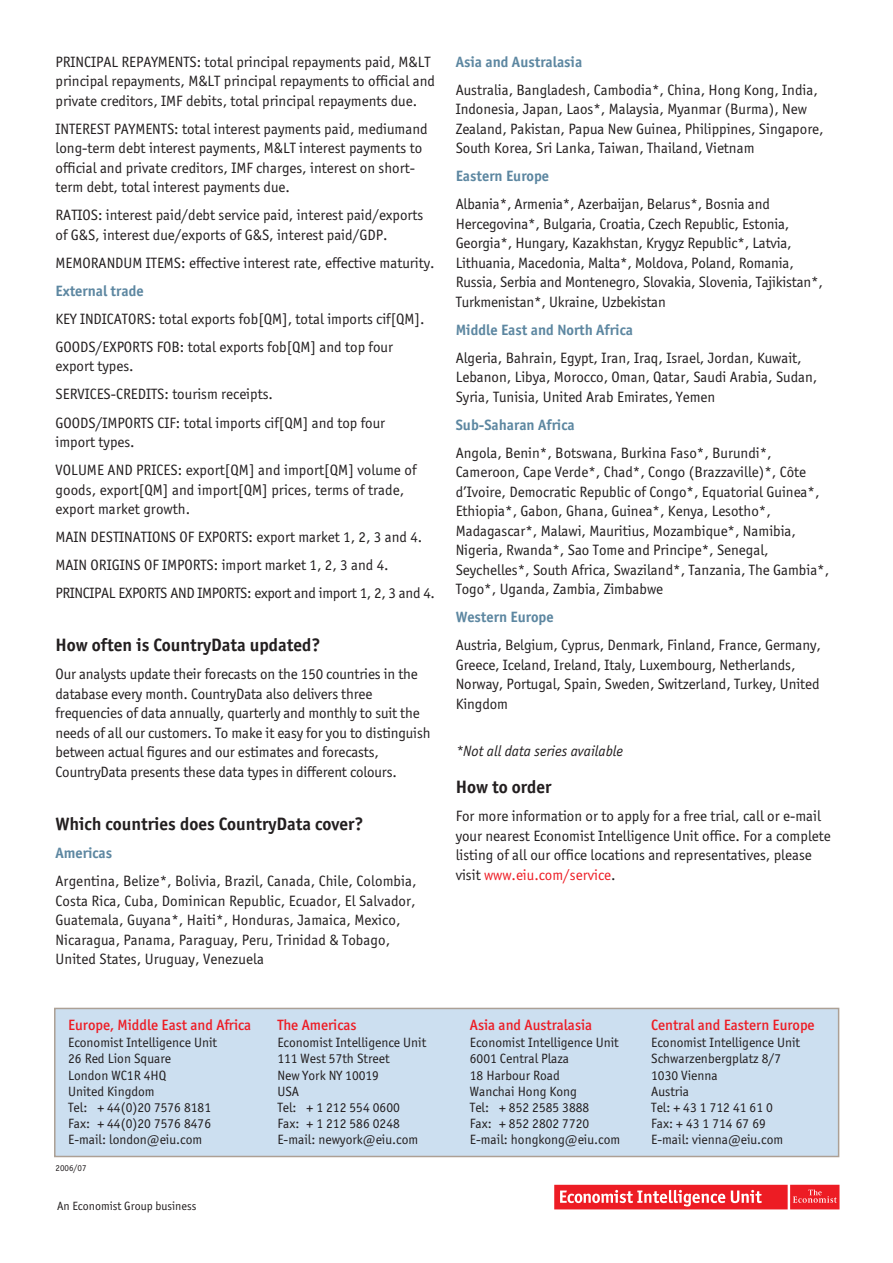
<style>
.page{position:relative;width:893px;height:1263px;background:#fff}
.page>*{position:absolute;margin:0;border:0;box-sizing:border-box;transform-origin:0 0}
.t1{font:700 18px "Officina San ITC";color:#231f20}
.t2{font:15px/19.5px "Officina San ITC";color:#231f20}
.t3{font:700 15px "Officina San ITC";color:#5d87a1}
.t4{font:500 15px "Officina San ITC";color:#ed1c24}
.t5{font:italic 15px "Officina San ITC";color:#231f20}
.t6{font:13.5px/16.2px "Officina San ITC";color:#231f20}
.t7{font:12px "Officina San ITC";color:#231f20}
.t8{font:9px "Officina San ITC";color:#231f20}
.s1{color:#ed1c24}
</style>
<div class="page">
<div style="left:55px;top:1008px;width:783px;height:149px;background:#ccdff0"></div>
<div style="left:54px;top:1008px;width:785px;height:149px;border:2px solid #aca095"></div>
<svg style="left:790px;top:1185px;width:49px;height:24px"></svg>
<div style="left:554px;top:1185px;width:233px;height:24px;background:#ed1c24"></div>
<svg style="left:560px;top:1190px;width:201px;height:17px"></svg>
<p class="t2" style="left:56px;top:53px;width:381px">PRINCIPAL REPAYMENTS: total principal repayments paid, M&amp;LT principal repayments, M&amp;LT principal repayments to official and private creditors, IMF debits, total principal repayments due.</p>
<p class="t2" style="left:56px;top:120px;width:373px">INTEREST PAYMENTS: total interest payments paid, mediumand long-term debt interest payments, M&amp;LT interest payments to official and private creditors, IMF charges, interest on short&shy;term debt, total interest payments due.</p>
<p class="t2" style="left:56px;top:207px;width:369px">RATIOS: interest paid/debt service paid, interest paid/exports of G&amp;S, interest due/exports of G&amp;S, interest paid/GDP.</p>
<p class="t2" style="left:56px;top:254px;width:380px">MEMORANDUM ITEMS: effective interest rate, effective maturity.</p>
<p class="t3" style="left:56px;top:285px;width:90px">External trade</p>
<p class="t2" style="left:56px;top:306px;width:370px;line-height:28px">KEY INDICATORS: total exports fob[QM], total imports cif[QM].<br>GOODS/EXPORTS FOB: total exports fob[QM] and top four</p>
<p class="t2" style="left:56px;top:353px;width:331px;line-height:28px">export types.<br>SERVICES-CREDITS: tourism receipts.<br>GOODS/IMPORTS CIF: total imports cif[QM] and top four</p>
<p class="t2" style="left:56px;top:429px;width:362px;line-height:28px">import types.<br>VOLUME AND PRICES: export[QM] and import[QM] volume of</p>
<p class="t2" style="left:56px;top:481px;width:350px">goods, export[QM] and import[QM] prices, terms of trade, export market growth.</p>
<p class="t2" style="left:56px;top:524px;width:381px;line-height:28px">MAIN DESTINATIONS OF EXPORTS: export market 1, 2, 3 and 4.<br>MAIN ORIGINS OF IMPORTS: import market 1, 2, 3 and 4.<br>PRINCIPAL EXPORTS AND IMPORTS: export and import 1, 2, 3 and 4.</p>
<p class="t1" style="left:56px;top:638px;width:266px">How often is CountryData updated?</p>
<p class="t2" style="left:56px;top:666px;width:376px">Our analysts update their forecasts on the 150 countries in the database every month. CountryData also delivers three frequencies of data annually, quarterly and monthly to suit the needs of all our customers. To make it easy for you to distinguish between actual figures and our estimates and forecasts, CountryData presents these data types in different colours.</p>
<p class="t1" style="left:56px;top:817px;width:309px">Which countries does CountryData cover?</p>
<p class="t3" style="left:56px;top:847px;width:58px">Americas</p>
<p class="t2" style="left:56px;top:873px;width:362px">Argentina, Belize*, Bolivia, Brazil, Canada, Chile, Colombia, Costa Rica, Cuba, Dominican Republic, Ecuador, El Salvador, Guatemala, Guyana*, Haiti*, Honduras, Jamaica, Mexico, Nicaragua, Panama, Paraguay, Peru, Trinidad &amp; Tobago, United States, Uruguay, Venezuela</p>
<p class="t4" style="left:68px;top:1020px;width:185px">Europe, Middle East and Africa</p>
<p class="t6" style="left:68px;top:1036px;width:150px">Economist Intelligence Unit<br>26 Red Lion Square<br>London WC1R 4HQ<br>United Kingdom<br>Tel: + 44(0)20 7576 8181<br>Fax: + 44(0)20 7576 8476<br>E-mail: london@eiu.com</p>
<p class="t8" style="left:56px;top:1165px;width:32px">2006/07</p>
<p class="t7" style="left:57px;top:1202px;width:141px">An Economist Group business</p>
<p class="t4" style="left:277px;top:1020px;width:81px">The Americas</p>
<p class="t6" style="left:277px;top:1036px;width:150px">Economist Intelligence Unit<br>111 West 57th Street<br>New York NY 10019<br>USA<br>Tel: + 1 212 554 0600<br>Fax: + 1 212 586 0248<br>E-mail: newyork@eiu.com</p>
<p class="t3" style="left:455px;top:56px;width:128px">Asia and Australasia</p>
<p class="t2" style="left:455px;top:81px;width:369px">Australia, Bangladesh, Cambodia*, China, Hong Kong, India, Indonesia, Japan, Laos*, Malaysia, Myanmar (Burma), New Zealand, Pakistan, Papua New Guinea, Philippines, Singapore, South Korea, Sri Lanka, Taiwan, Thailand, Vietnam</p>
<p class="t3" style="left:455px;top:170px;width:95px">Eastern Europe</p>
<p class="t2" style="left:455px;top:195px;width:369px">Albania*, Armenia*, Azerbaijan, Belarus*, Bosnia and Hercegovina*, Bulgaria, Croatia, Czech Republic, Estonia, Georgia*, Hungary, Kazakhstan, Krygyz Republic*, Latvia, Lithuania, Macedonia, Malta*, Moldova, Poland, Romania, Russia, Serbia and Montenegro, Slovakia, Slovenia, Tajikistan*, Turkmenistan*, Ukraine, Uzbekistan</p>
<p class="t3" style="left:455px;top:324px;width:179px">Middle East and North Africa</p>
<p class="t2" style="left:455px;top:349px;width:363px">Algeria, Bahrain, Egypt, Iran, Iraq, Israel, Jordan, Kuwait,<br>Lebanon, Libya, Morocco, Oman, Qatar, Saudi Arabia, Sudan,<br>Syria, Tunisia, United Arab Emirates, Yemen</p>
<p class="t3" style="left:455px;top:419px;width:120px">Sub-Saharan Africa</p>
<p class="t2" style="left:455px;top:444px;width:375px">Angola, Benin*, Botswana, Burkina Faso*, Burundi*, Cameroon, Cape Verde*, Chad*, Congo (Brazzaville)*, Côte d’Ivoire, Democratic Republic of Congo*, Equatorial Guinea*, Ethiopia*, Gabon, Ghana, Guinea*, Kenya, Lesotho*, Madagascar*, Malawi, Mauritius, Mozambique*, Namibia, Nigeria, Rwanda*, Sao Tome and Principe*, Senegal, Seychelles*, South Africa, Swaziland*, Tanzania, The Gambia*, Togo*, Uganda, Zambia, Zimbabwe</p>
<p class="t3" style="left:455px;top:611px;width:99px">Western Europe</p>
<p class="t2" style="left:455px;top:636px;width:367px">Austria, Belgium, Cyprus, Denmark, Finland, France, Germany, Greece, Iceland, Ireland, Italy, Luxembourg, Netherlands, Norway, Portugal, Spain, Sweden, Switzerland, Turkey, United Kingdom</p>
<p class="t5" style="left:455px;top:746px;width:169px">*Not all data series available</p>
<p class="t1" style="left:455px;top:779px;width:97px">How to order</p>
<p class="t2" style="left:455px;top:807px;width:376px">For more information or to apply for a free trial, call or e-mail your nearest Economist Intelligence Unit office. For a complete listing of all our office locations and representatives, please visit <span class="s1">www.eiu.com/service</span>.</p>
<p class="t4" style="left:470px;top:1020px;width:124px">Asia and Australasia</p>
<p class="t6" style="left:470px;top:1036px;width:152px">Economist Intelligence Unit<br>6001 Central Plaza<br>18 Harbour Road<br>Wanchai Hong Kong<br>Tel: + 852 2585 3888<br>Fax: + 852 2802 7720<br>E-mail: hongkong@eiu.com</p>
<p class="t4" style="left:651px;top:1020px;width:165px">Central and Eastern Europe</p>
<p class="t6" style="left:651px;top:1036px;width:150px">Economist Intelligence Unit<br>Schwarzenbergplatz 8/7<br>1030 Vienna<br>Austria<br>Tel: + 43 1 712 41 61 0<br>Fax: + 43 1 714 67 69<br>E-mail: vienna@eiu.com</p>
</div>
